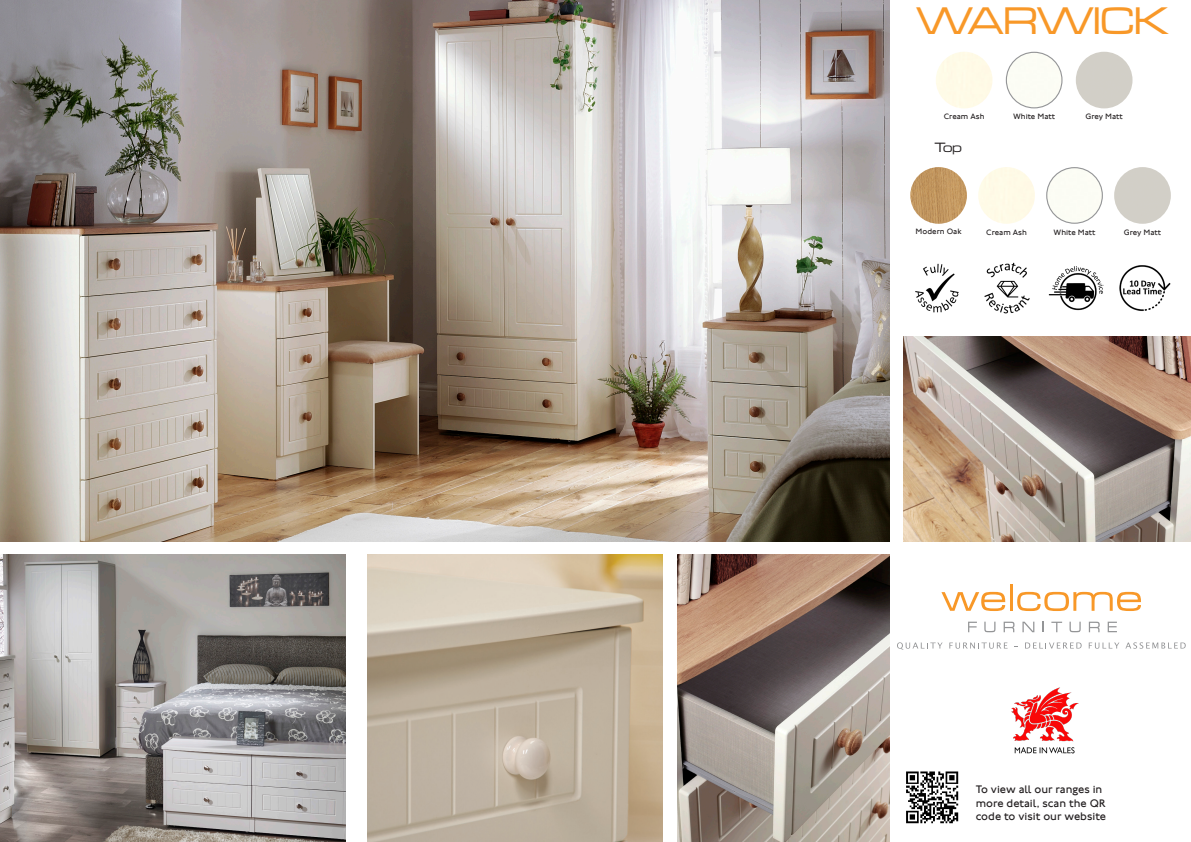
<style>
.page{position:relative;width:1191px;height:842px;background:#fff}
.page>*{position:absolute;margin:0;border:0;box-sizing:border-box;transform-origin:0 0}
.t1{font:40px "Microgramma D Medi Exte";color:#f89828}
.Subtitles{font:14px "Microgramma D Medi Exte";color:#231f20}
.Bulletpoints{font:11.3px/13.5px "Johnston 100 W03";color:#231f20}
.t2{font:8px "Johnston 100 W03";color:#231f20}
</style>
<div class="page">
<img style="left:677px;top:555px;width:212px;height:287px">
<img style="left:904px;top:337px;width:287px;height:204px">
<img style="left:367px;top:555px;width:296px;height:287px">
<img style="left:0;top:0;width:889px;height:541px">
<svg style="left:941px;top:592px;width:64px;height:19px"></svg>
<hr style="left:1009px;top:584px;width:3px;height:27px;background:#f89828">
<svg style="left:1017px;top:592px;width:124px;height:19px"></svg>
<svg style="left:968px;top:622px;width:9px;height:10px"></svg>
<svg style="left:984px;top:622px;width:11px;height:10px"></svg>
<svg style="left:1003px;top:622px;width:11px;height:10px"></svg>
<svg style="left:1022px;top:622px;width:12px;height:10px"></svg>
<svg style="left:1042px;top:622px;width:2px;height:10px"></svg>
<svg style="left:1051px;top:622px;width:11px;height:10px"></svg>
<svg style="left:1069px;top:622px;width:11px;height:10px"></svg>
<svg style="left:1088px;top:622px;width:11px;height:10px"></svg>
<svg style="left:1107px;top:622px;width:10px;height:10px"></svg>
<svg style="left:897px;top:642px;width:45px;height:8px"></svg>
<svg style="left:949px;top:642px;width:58px;height:7px"></svg>
<svg style="left:1025px;top:642px;width:56px;height:6px"></svg>
<svg style="left:1088px;top:642px;width:31px;height:7px"></svg>
<svg style="left:1125px;top:642px;width:60px;height:7px"></svg>
<img style="left:0;top:555px;width:346px;height:287px">
<img style="left:906px;top:771px;width:53px;height:53px">
<img style="left:1011px;top:687px;width:68px;height:67px">
<div style="left:1006px;top:52px;width:56px;height:56px;background:#fcfcf4;border-radius:28px"></div>
<div style="left:1005px;top:52px;width:57px;height:56px;border:1px solid #949597;border-radius:50%"></div>
<div style="left:1075px;top:52px;width:57px;height:56px;background:#d2cfc7;border-radius:28px"></div>
<img style="left:910px;top:167px;width:57px;height:57px;border-radius:28px">
<img style="left:915px;top:263px;width:44px;height:50px">
<img style="left:984px;top:262px;width:46px;height:52px">
<img style="left:1048px;top:266px;width:56px;height:45px">
<img style="left:1119px;top:265px;width:52px;height:46px">
<div style="left:978px;top:167px;width:57px;height:57px;background:#fefae7;border-radius:28px"></div>
<div style="left:1046px;top:168px;width:56px;height:55px;background:#fcfcf4;border-radius:28px"></div>
<div style="left:1046px;top:167px;width:56px;height:57px;border:1px solid #949597;border-radius:50%"></div>
<div style="left:1114px;top:167px;width:56px;height:57px;background:#d2cfc7;border-radius:28px"></div>
<p class="t1" style="left:916px;top:-5px;width:253px">WARWICK</p>
<p class="t2" style="left:944px;top:112px;width:42px">Cream Ash</p>
<p class="t2" style="left:1013px;top:112px;width:44px">White Matt</p>
<p class="t2" style="left:1085px;top:112px;width:39px">Grey Matt</p>
<p class="Subtitles" style="left:934px;top:138px;width:29px">Top</p>
<p class="t2" style="left:915px;top:227px;width:47px">Modern Oak</p>
<p class="t2" style="left:986px;top:228px;width:42px">Cream Ash</p>
<p class="t2" style="left:1053px;top:228px;width:44px">White Matt</p>
<p class="t2" style="left:1123px;top:228px;width:39px">Grey Matt</p>
<p class="Bulletpoints" style="left:975px;top:783px;width:132px">To view all our ranges in more detail, scan the QR code to visit our website</p>
</div>
